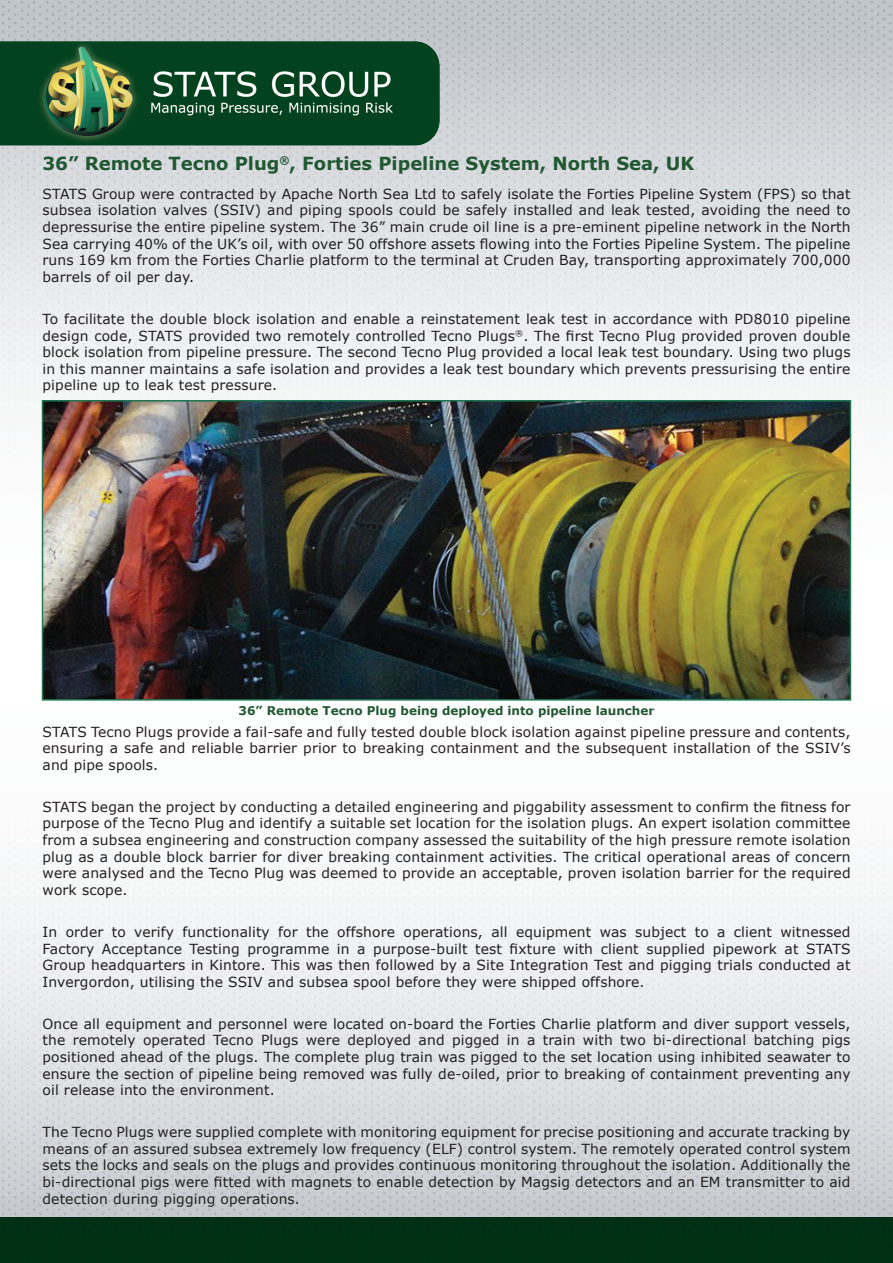
<style>
.page{position:relative;width:893px;height:1263px;background:#fff}
.page>*{position:absolute;margin:0;border:0;box-sizing:border-box;transform-origin:0 0}
.t1{font:700 18px "Verdana";color:#215832}
.t2{font:13.8px/16.6px "Verdana";letter-spacing:.01em;color:#231f20;text-align:justify}
.t3{font:700 12px "Verdana";color:#215832}
</style>
<div class="page">
<svg style="left:0;top:0;width:893px;height:563px"></svg>
<div style="left:0;top:563px;width:893px;height:700px;background:linear-gradient(to bottom,#fff,#cdd0d4)"></div>
<div style="left:0;top:1217px;width:893px;height:46px;background:#003115"></div>
<img style="left:0;top:35px;width:439px;height:114px">
<img style="left:45px;top:403px;width:803px;height:295px">
<div style="left:42px;top:400px;width:809px;height:301px;border:2px solid #1f7551"></div>
<p class="t1" style="left:43px;top:151px;width:653px">36” Remote Tecno Plug<sup>®</sup>, Forties Pipeline System, North Sea, UK</p>
<p class="t2" style="left:43px;top:185px;width:810px">STATS Group were contracted by Apache North Sea Ltd to safely isolate the Forties Pipeline System (FPS) so that subsea isolation valves (SSIV) and piping spools could be safely installed and leak tested, avoiding the need to depressurise the entire pipeline system. The 36” main crude oil line is a pre-eminent pipeline network in the North Sea carrying 40% of the UK’s oil, with over 50 offshore assets flowing into the Forties Pipeline System. The pipeline runs 169 km from the Forties Charlie platform to the terminal at Cruden Bay, transporting approximately 700,000 barrels of oil per day.</p>
<p class="t2" style="left:43px;top:310px;width:809px">To facilitate the double block isolation and enable a reinstatement leak test in accordance with PD8010 pipeline design code, STATS provided two remotely controlled Tecno Plugs<sup>®</sup>. The first Tecno Plug provided proven double block isolation from pipeline pressure. The second Tecno Plug provided a local leak test boundary. Using two plugs in this manner maintains a safe isolation and provides a leak test boundary which prevents pressurising the entire pipeline up to leak test pressure.</p>
<p class="t3" style="left:239px;top:702px;width:417px">36” Remote Tecno Plug being deployed into pipeline launcher</p>
<p class="t2" style="left:43px;top:723px;width:810px">STATS Tecno Plugs provide a fail-safe and fully tested double block isolation against pipeline pressure and contents, ensuring a safe and reliable barrier prior to breaking containment and the subsequent installation of the SSIV’s and pipe spools.</p>
<p class="t2" style="left:43px;top:798px;width:810px">STATS began the project by conducting a detailed engineering and piggability assessment to confirm the fitness for purpose of the Tecno Plug and identify a suitable set location for the isolation plugs. An expert isolation committee from a subsea engineering and construction company assessed the suitability of the high pressure remote isolation plug as a double block barrier for diver breaking containment activities. The critical operational areas of concern were analysed and the Tecno Plug was deemed to provide an acceptable, proven isolation barrier for the required work scope.</p>
<p class="t2" style="left:43px;top:923px;width:809px">In order to verify functionality for the offshore operations, all equipment was subject to a client witnessed Factory Acceptance Testing programme in a purpose-built test fixture with client supplied pipework at STATS Group headquarters in Kintore. This was then followed by a Site Integration Test and pigging trials conducted at Invergordon, utilising the SSIV and subsea spool before they were shipped offshore.</p>
<p class="t2" style="left:43px;top:1015px;width:809px">Once all equipment and personnel were located on-board the Forties Charlie platform and diver support vessels, the remotely operated Tecno Plugs were deployed and pigged in a train with two bi-directional batching pigs positioned ahead of the plugs. The complete plug train was pigged to the set location using inhibited seawater to ensure the section of pipeline being removed was fully de-oiled, prior to breaking of containment preventing any oil release into the environment.</p>
<p class="t2" style="left:43px;top:1123px;width:810px">The Tecno Plugs were supplied complete with monitoring equipment for precise positioning and accurate tracking by means of an assured subsea extremely low frequency (ELF) control system. The remotely operated control system sets the locks and seals on the plugs and provides continuous monitoring throughout the isolation. Additionally the bi-directional pigs were fitted with magnets to enable detection by Magsig detectors and an EM transmitter to aid detection during pigging operations.</p>
</div>
